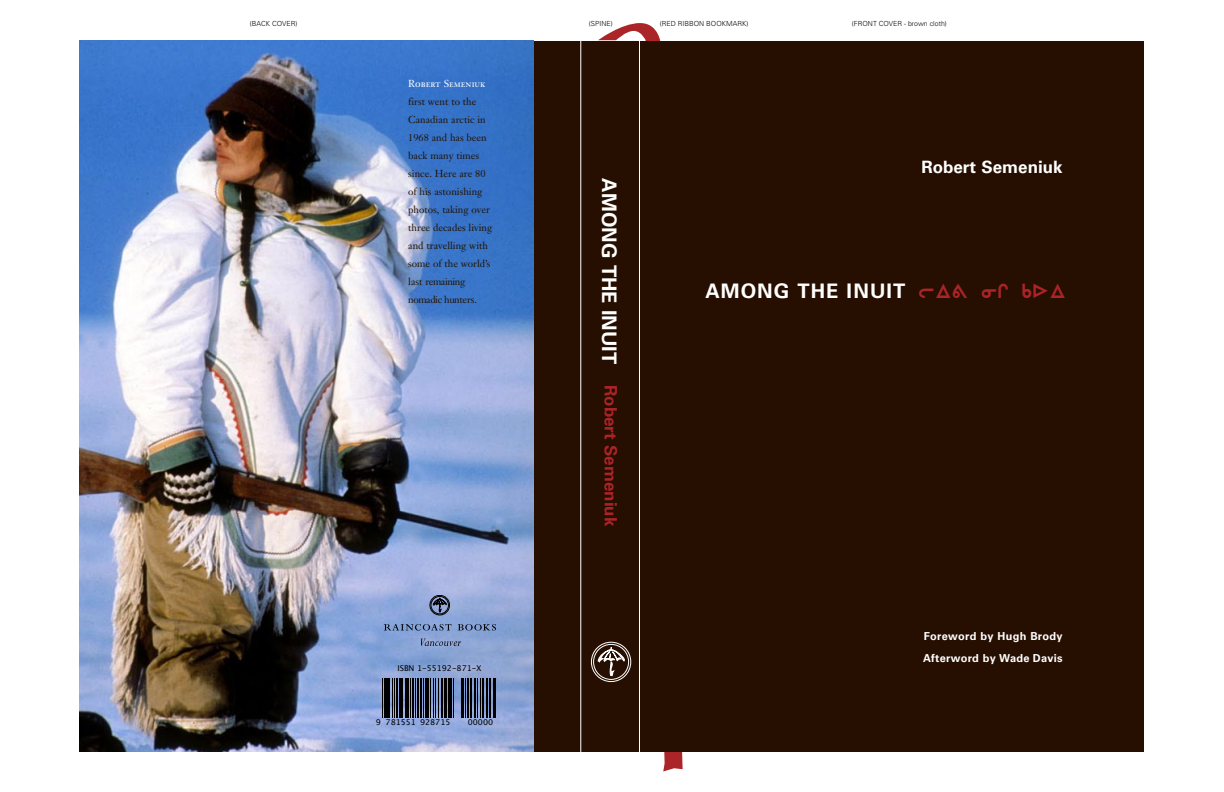
<style>
.page{position:relative;width:1224px;height:792px;background:#fff}
.page>*{position:absolute;margin:0;border:0;box-sizing:border-box;transform-origin:0 0}
.t1{font:700 20px "Univers";letter-spacing:.05em;color:#fff}
.t2{font:700 20px "Univers";color:#fff}
.t3{font:700 17px "Univers";color:#fff}
.t4{font:700 17px "Univers";color:#ab2427}
.t5{font:700 11px "Univers";letter-spacing:.025em;color:#fff}
.BODY{font:10px/18px "Janson Text";color:#221303}
.t6{font:8px "Lucida Grande";color:#000}
.t7{font:300 7px "Univers";color:#000}
.s1{font-family:"Janson Text Roman SC";color:#fff}
.s2{font-family:"Inuktitut Sri";font-weight:400;color:#ab2427}
</style>
<div class="page">
<svg style="left:598px;top:23px;width:85px;height:749px"></svg>
<div style="left:582px;top:41px;width:562px;height:711px;background:#260f00"></div>
<hr style="left:639px;top:41px;width:1px;height:728px;background:#fff">
<div style="left:80px;top:41px;width:504px;height:711px;background:#260f00"></div>
<img style="left:80px;top:41px;width:453px;height:711px">
<hr style="left:382px;top:678px;width:1px;height:40px;background:#000">
<hr style="left:384px;top:678px;width:1px;height:40px;background:#000">
<hr style="left:385px;top:678px;width:1px;height:40px;background:#000">
<hr style="left:386px;top:678px;width:1px;height:40px;background:#000">
<hr style="left:387px;top:678px;width:1px;height:40px;background:#000">
<hr style="left:388px;top:678px;width:1px;height:40px;background:#000">
<hr style="left:389px;top:678px;width:1px;height:40px;background:#000">
<hr style="left:392px;top:678px;width:1px;height:40px;background:#000">
<hr style="left:395px;top:678px;width:1px;height:40px;background:#000">
<hr style="left:396px;top:678px;width:1px;height:40px;background:#000">
<hr style="left:397px;top:678px;width:1px;height:40px;background:#000">
<hr style="left:399px;top:678px;width:1px;height:40px;background:#000">
<hr style="left:400px;top:678px;width:1px;height:40px;background:#000">
<hr style="left:401px;top:678px;width:1px;height:40px;background:#000">
<hr style="left:402px;top:678px;width:1px;height:40px;background:#000">
<hr style="left:405px;top:678px;width:1px;height:40px;background:#000">
<hr style="left:406px;top:678px;width:1px;height:40px;background:#000">
<hr style="left:407px;top:678px;width:1px;height:40px;background:#000">
<hr style="left:408px;top:678px;width:1px;height:40px;background:#000">
<hr style="left:410px;top:678px;width:1px;height:40px;background:#000">
<hr style="left:412px;top:678px;width:1px;height:40px;background:#000">
<hr style="left:413px;top:678px;width:1px;height:40px;background:#000">
<hr style="left:415px;top:678px;width:1px;height:40px;background:#000">
<hr style="left:417px;top:678px;width:1px;height:40px;background:#000">
<hr style="left:418px;top:678px;width:1px;height:40px;background:#000">
<hr style="left:420px;top:678px;width:1px;height:40px;background:#000">
<hr style="left:421px;top:678px;width:1px;height:40px;background:#000">
<hr style="left:423px;top:678px;width:1px;height:40px;background:#000">
<hr style="left:425px;top:678px;width:1px;height:40px;background:#000">
<hr style="left:426px;top:678px;width:1px;height:40px;background:#000">
<hr style="left:427px;top:678px;width:1px;height:40px;background:#000">
<hr style="left:428px;top:678px;width:1px;height:40px;background:#000">
<hr style="left:430px;top:678px;width:1px;height:40px;background:#000">
<hr style="left:433px;top:678px;width:1px;height:40px;background:#000">
<hr style="left:436px;top:678px;width:1px;height:40px;background:#000">
<hr style="left:439px;top:678px;width:1px;height:40px;background:#000">
<hr style="left:441px;top:678px;width:1px;height:40px;background:#000">
<hr style="left:442px;top:678px;width:1px;height:40px;background:#000">
<hr style="left:444px;top:678px;width:1px;height:40px;background:#000">
<hr style="left:445px;top:678px;width:1px;height:40px;background:#000">
<hr style="left:446px;top:678px;width:1px;height:40px;background:#000">
<hr style="left:448px;top:678px;width:1px;height:40px;background:#000">
<hr style="left:449px;top:678px;width:1px;height:40px;background:#000">
<hr style="left:450px;top:678px;width:1px;height:40px;background:#000">
<hr style="left:451px;top:678px;width:1px;height:40px;background:#000">
<hr style="left:453px;top:678px;width:1px;height:40px;background:#000">
<hr style="left:461px;top:678px;width:1px;height:40px;background:#000">
<hr style="left:463px;top:678px;width:1px;height:40px;background:#000">
<hr style="left:465px;top:678px;width:1px;height:40px;background:#000">
<hr style="left:467px;top:678px;width:1px;height:40px;background:#000">
<hr style="left:468px;top:678px;width:1px;height:40px;background:#000">
<hr style="left:469px;top:678px;width:1px;height:40px;background:#000">
<hr style="left:470px;top:678px;width:1px;height:40px;background:#000">
<hr style="left:472px;top:678px;width:1px;height:40px;background:#000">
<hr style="left:474px;top:678px;width:1px;height:40px;background:#000">
<hr style="left:475px;top:678px;width:1px;height:40px;background:#000">
<hr style="left:477px;top:678px;width:1px;height:40px;background:#000">
<hr style="left:480px;top:678px;width:1px;height:40px;background:#000">
<hr style="left:481px;top:678px;width:1px;height:40px;background:#000">
<hr style="left:482px;top:678px;width:1px;height:40px;background:#000">
<hr style="left:484px;top:678px;width:1px;height:40px;background:#000">
<hr style="left:487px;top:678px;width:1px;height:40px;background:#000">
<hr style="left:489px;top:678px;width:1px;height:40px;background:#000">
<hr style="left:490px;top:678px;width:1px;height:40px;background:#000">
<hr style="left:493px;top:678px;width:1px;height:40px;background:#000">
<hr style="left:494px;top:678px;width:1px;height:40px;background:#000">
<hr style="left:496px;top:678px;width:1px;height:40px;background:#000">
<div style="left:591px;top:642px;width:40px;height:40px;border:1px solid #fff;border-radius:50%"></div>
<div style="left:593px;top:644px;width:36px;height:36px;border:1px solid #fff;border-radius:50%"></div>
<svg style="left:598px;top:645px;width:27px;height:32px"></svg>
<hr style="left:580px;top:41px;width:1px;height:728px;background:#fff">
<div style="left:430px;top:595px;width:20px;height:20px;border:1px solid #000;border-radius:50%"></div>
<div style="left:431px;top:596px;width:18px;height:18px;border:1px solid #000;border-radius:50%"></div>
<svg style="left:433px;top:597px;width:13px;height:16px"></svg>
<svg style="left:384px;top:624px;width:67px;height:7px"></svg>
<svg style="left:458px;top:624px;width:38px;height:7px"></svg>
<svg style="left:421px;top:639px;width:40px;height:7px"></svg>
<p class="t7" style="left:250px;top:19px;width:49px">(BACK COVER)</p>
<p class="t7" style="left:589px;top:19px;width:25px">(SPINE)</p>
<p class="t7" style="left:660px;top:19px;width:90px">(RED RIBBON BOOKMARK)</p>
<p class="t7" style="left:852px;top:19px;width:96px">(FRONT COVER - brown cloth)</p>
<p class="BODY" style="left:408px;top:75px;width:86px"><span class="s1">Robert Semeniuk </span>first went to the<br>Canadian arctic in<br>1968 and has been back many times since. Here are 80 of his astonishing photos, taking over three decades living and travelling with some of the world’s last remaining nomadic hunters.</p>
<p class="t6" style="left:397px;top:664px;width:86px">ISBN 1-55192-871-X</p>
<p class="t6" style="left:376px;top:718px;width:7px">9</p>
<p class="t6" style="left:386px;top:718px;width:66px">781551 928715</p>
<p class="t6" style="left:468px;top:718px;width:27px">00000</p>
<p class="t2" style="left:621px;top:178px;width:187px;rotate:90deg">AMONG THE INUIT</p>
<p class="t4" style="left:621px;top:385px;width:143px;rotate:90deg">Robert Semeniuk</p>
<p class="t3" style="left:921px;top:157px;width:143px">Robert Semeniuk</p>
<p class="t1" style="left:705px;top:279px;width:362px">AMONG THE INUIT <span class="s2">LIV NG QUI</span></p>
<p class="t5" style="left:924px;top:629px;width:140px">Foreword by Hugh Brody</p>
<p class="t5" style="left:923px;top:651px;width:141px">Afterword by Wade Davis</p>
</div>
